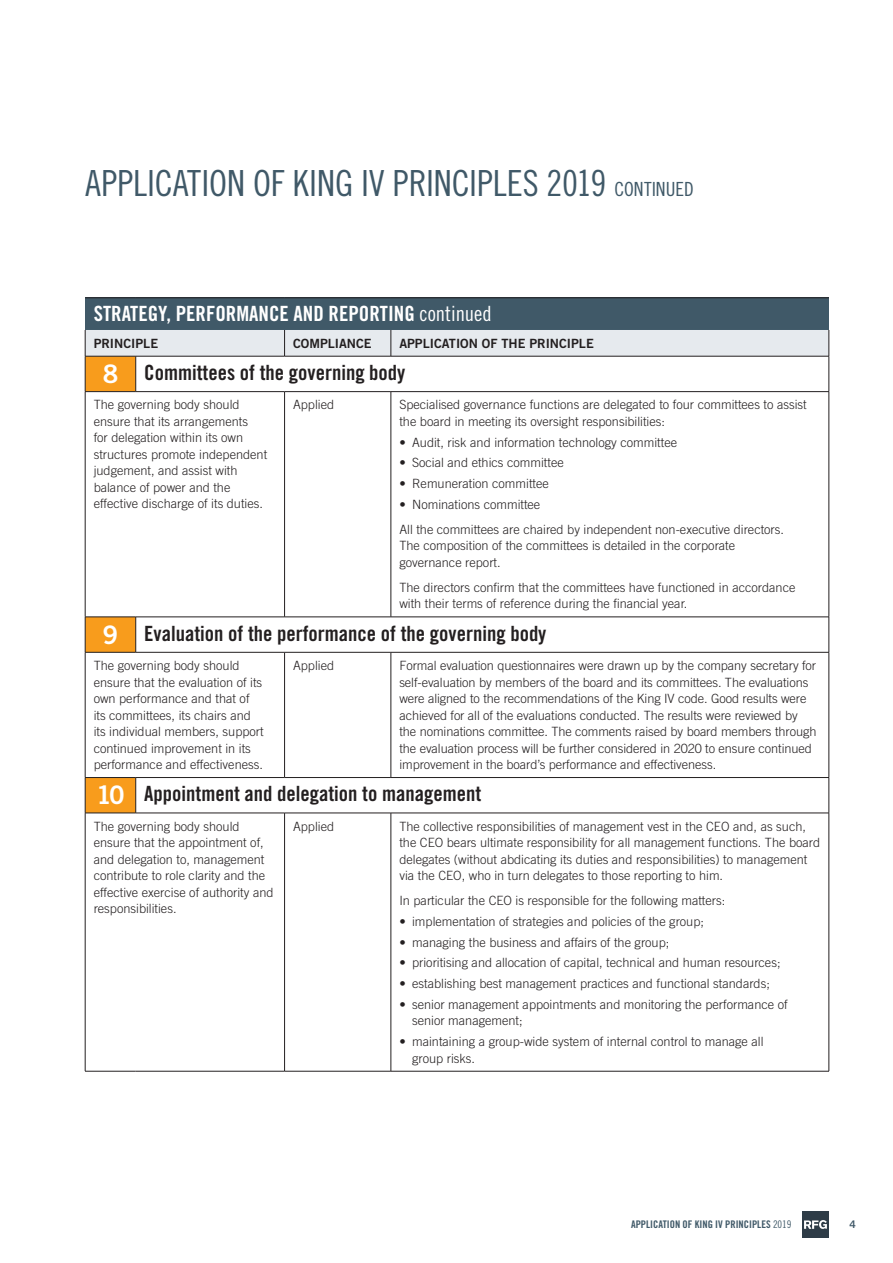
<style>
.page{position:relative;width:893px;height:1263px;background:#fff}
.page>*{position:absolute;margin:0;border:0;box-sizing:border-box;transform-origin:0 0}
.t1{font:36px "Trade Gothic LT Std Cn 18";letter-spacing:-.005em;color:#405968}
.OrangeBox_Number{font:25.5px "Trade Gothic LT Std Bd 2";color:#fff}
.Principal_Heading{font:21px "Trade Gothic LT Std Bd Cn 20";color:#231f20}
.GreyBanner_Main{font:21px "Trade Gothic LT Std Bd Cn 20";color:#fff}
.Body_copy{font:300 12.75px/16.5px "Trade Gothic LT Std";color:#231f20}
.Column_Headings{font:12.75px "Trade Gothic LT Std Bd 2";color:#231f20}
.t2{font:10.5px "Trade Gothic LT Std Bd Cn 20";color:#405968}
.t3{font:10.5px "Trade Gothic LT Std Bd 2";color:#405968}
.s1{font-size:19.5px}
.s2{font-family:"Trade Gothic LT Std Cn 18"}
</style>
<div class="page">
<div style="left:85px;top:298px;width:744px;height:32px;background:#405968"></div>
<svg style="left:85px;top:330px;width:745px;height:483px"></svg>
<hr style="left:85px;top:298px;width:51px;height:1px;background:#231f20">
<hr style="left:136px;top:298px;width:149px;height:1px;background:#231f20">
<hr style="left:285px;top:298px;width:106px;height:1px;background:#231f20">
<hr style="left:391px;top:298px;width:438px;height:1px;background:#231f20">
<hr style="left:85px;top:356px;width:51px;height:1px;background:#231f20">
<hr style="left:85px;top:356px;width:1px;height:35px;background:#231f20">
<hr style="left:85px;top:391px;width:51px;height:1px;background:#231f20">
<hr style="left:85px;top:392px;width:1px;height:225px;background:#231f20">
<hr style="left:284px;top:392px;width:1px;height:225px;background:#231f20">
<hr style="left:391px;top:392px;width:1px;height:225px;background:#231f20">
<hr style="left:829px;top:392px;width:1px;height:225px;background:#231f20">
<hr style="left:85px;top:617px;width:51px;height:1px;background:#231f20">
<hr style="left:85px;top:617px;width:1px;height:35px;background:#231f20">
<hr style="left:85px;top:652px;width:51px;height:1px;background:#231f20">
<hr style="left:85px;top:652px;width:1px;height:125px;background:#231f20">
<hr style="left:284px;top:652px;width:1px;height:125px;background:#231f20">
<hr style="left:391px;top:652px;width:1px;height:125px;background:#231f20">
<hr style="left:829px;top:652px;width:1px;height:125px;background:#231f20">
<hr style="left:85px;top:777px;width:51px;height:1px;background:#231f20">
<hr style="left:85px;top:778px;width:1px;height:35px;background:#231f20">
<hr style="left:85px;top:813px;width:51px;height:1px;background:#231f20">
<hr style="left:85px;top:813px;width:1px;height:258px;background:#231f20">
<hr style="left:284px;top:813px;width:1px;height:258px;background:#231f20">
<hr style="left:391px;top:813px;width:1px;height:258px;background:#231f20">
<hr style="left:829px;top:813px;width:1px;height:258px;background:#231f20">
<hr style="left:85px;top:1071px;width:51px;height:1px;background:#231f20">
<hr style="left:136px;top:1071px;width:149px;height:1px;background:#231f20">
<hr style="left:285px;top:1071px;width:106px;height:1px;background:#231f20">
<hr style="left:391px;top:1071px;width:438px;height:1px;background:#231f20">
<hr style="left:136px;top:356px;width:149px;height:1px;background:#231f20">
<hr style="left:135px;top:356px;width:1px;height:35px;background:#231f20">
<hr style="left:285px;top:356px;width:106px;height:1px;background:#231f20">
<hr style="left:391px;top:356px;width:438px;height:1px;background:#231f20">
<hr style="left:829px;top:356px;width:1px;height:35px;background:#231f20">
<hr style="left:136px;top:391px;width:149px;height:1px;background:#231f20">
<hr style="left:285px;top:391px;width:106px;height:1px;background:#231f20">
<hr style="left:391px;top:391px;width:438px;height:1px;background:#231f20">
<hr style="left:136px;top:617px;width:149px;height:1px;background:#231f20">
<hr style="left:135px;top:617px;width:1px;height:35px;background:#231f20">
<hr style="left:285px;top:617px;width:106px;height:1px;background:#231f20">
<hr style="left:391px;top:617px;width:438px;height:1px;background:#231f20">
<hr style="left:829px;top:617px;width:1px;height:35px;background:#231f20">
<hr style="left:136px;top:652px;width:149px;height:1px;background:#231f20">
<hr style="left:285px;top:652px;width:106px;height:1px;background:#231f20">
<hr style="left:391px;top:652px;width:438px;height:1px;background:#231f20">
<hr style="left:136px;top:777px;width:149px;height:1px;background:#231f20">
<hr style="left:135px;top:778px;width:1px;height:35px;background:#231f20">
<hr style="left:285px;top:777px;width:106px;height:1px;background:#231f20">
<hr style="left:391px;top:777px;width:438px;height:1px;background:#231f20">
<hr style="left:829px;top:778px;width:1px;height:35px;background:#231f20">
<hr style="left:136px;top:813px;width:149px;height:1px;background:#231f20">
<hr style="left:285px;top:813px;width:106px;height:1px;background:#231f20">
<hr style="left:391px;top:813px;width:438px;height:1px;background:#231f20">
<svg style="left:802px;top:1211px;width:27px;height:27px"></svg>
<h1 class="t1" style="left:85px;top:162px;width:610px">APPLICATION OF KING IV PRINCIPLES 2019 <span class="s1">CONTINUED</span></h1>
<p class="GreyBanner_Main" style="left:94px;top:301px;width:400px">STRATEGY, PERFORMANCE AND REPORTING <span class="s2">continued</span></p>
<p class="Column_Headings" style="left:94px;top:335px;width:66px">PRINCIPLE</p>
<p class="Column_Headings" style="left:293px;top:335px;width:80px">COMPLIANCE</p>
<p class="Column_Headings" style="left:399px;top:335px;width:196px">APPLICATION OF THE PRINCIPLE</p>
<p class="OrangeBox_Number" style="left:103px;top:358px;width:17px">8</p>
<p class="Principal_Heading" style="left:144px;top:360px;width:263px">Committees of the governing body</p>
<p class="Body_copy" style="left:94px;top:396px;width:175px">The governing body should ensure that its arrangements<br>for delegation within its own structures promote independent judgement, and assist with balance of power and the effective discharge of its duties.</p>
<p class="Body_copy" style="left:293px;top:396px;width:43px">Applied</p>
<p class="Body_copy" style="left:399px;top:396px;width:409px">Specialised governance functions are delegated to four committees to assist the board in meeting its oversight responsibilities:</p>
<p class="Body_copy" style="left:399px;top:434px;width:279px">• Audit, risk and information technology committee</p>
<p class="Body_copy" style="left:399px;top:454px;width:166px">• Social and ethics committee</p>
<p class="Body_copy" style="left:399px;top:475px;width:151px">• Remuneration committee</p>
<p class="Body_copy" style="left:399px;top:496px;width:142px">• Nominations committee</p>
<p class="Body_copy" style="left:399px;top:521px;width:386px">All the committees are chaired by independent non-executive directors.<br>The composition of the committees is detailed in the corporate governance report.</p>
<p class="Body_copy" style="left:399px;top:579px;width:398px">The directors confirm that the committees have functioned in accordance with their terms of reference during the financial year.</p>
<p class="OrangeBox_Number" style="left:103px;top:619px;width:17px">9</p>
<p class="Principal_Heading" style="left:144px;top:620px;width:404px">Evaluation of the performance of the governing body</p>
<p class="Body_copy" style="left:94px;top:657px;width:172px">The governing body should ensure that the evaluation of its own performance and that of its committees, its chairs and its individual members, support continued improvement in its performance and effectiveness.</p>
<p class="Body_copy" style="left:293px;top:657px;width:43px">Applied</p>
<p class="Body_copy" style="left:399px;top:657px;width:419px">Formal evaluation questionnaires were drawn up by the company secretary for self-evaluation by members of the board and its committees. The evaluations were aligned to the recommendations of the King IV code. Good results were achieved for all of the evaluations conducted. The results were reviewed by the nominations committee. The comments raised by board members through the evaluation process will be further considered in 2020 to ensure continued improvement in the board’s performance and effectiveness.</p>
<p class="OrangeBox_Number" style="left:96px;top:779px;width:30px">10</p>
<p class="Principal_Heading" style="left:144px;top:781px;width:338px">Appointment and delegation to management</p>
<p class="Body_copy" style="left:94px;top:818px;width:181px">The governing body should ensure that the appointment of, and delegation to, management contribute to role clarity and the effective exercise of authority and responsibilities.</p>
<p class="Body_copy" style="left:293px;top:818px;width:43px">Applied</p>
<p class="Body_copy" style="left:399px;top:818px;width:422px">The collective responsibilities of management vest in the CEO and, as such, the CEO bears ultimate responsibility for all management functions. The board delegates (without abdicating its duties and responsibilities) to management via the CEO, who in turn delegates to those reporting to him.</p>
<p class="Body_copy" style="left:399px;top:892px;width:327px">In particular the CEO is responsible for the following matters:</p>
<p class="Body_copy" style="left:399px;top:913px;width:306px">• implementation of strategies and policies of the group;</p>
<p class="Body_copy" style="left:399px;top:934px;width:271px">• managing the business and affairs of the group;</p>
<p class="Body_copy" style="left:399px;top:954px;width:383px">• prioritising and allocation of capital, technical and human resources;</p>
<p class="Body_copy" style="left:399px;top:975px;width:372px">• establishing best management practices and functional standards;</p>
<p class="Body_copy" style="left:412px;top:996px;width:377px;text-indent:-13px">• senior management appointments and monitoring the performance of senior management;</p>
<p class="Body_copy" style="left:412px;top:1033px;width:353px;text-indent:-13px">• maintaining a group-wide system of internal control to manage all group risks.</p>
<p class="t2" style="left:631px;top:1218px;width:162px">APPLICATION OF KING IV PRINCIPLES <span class="s2">2019</span></p>
<p class="t3" style="left:849px;top:1218px;width:8px">4</p>
</div>
